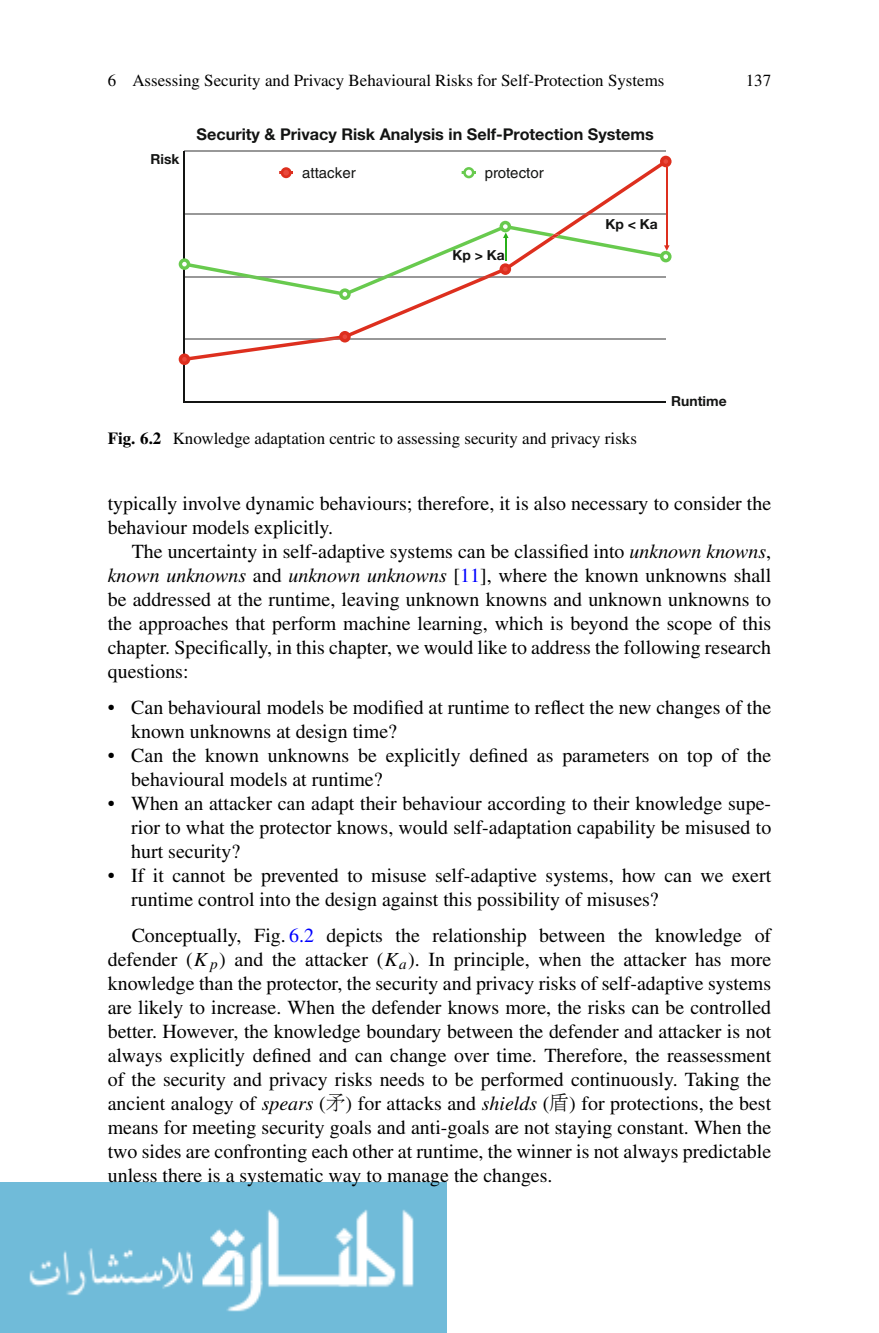
<style>
.page{position:relative;width:879px;height:1333px;background:#fff}
.page>*{position:absolute;margin:0;border:0;box-sizing:border-box;transform-origin:0 0}
.t1{font:20px/24px "Jjyqrl Qsmhgr Times";color:#000}
.t2{font:17px "Jjyqrl Qsmhgr Times";color:#000}
.t3{font:700 16.2px "Xwssqr Dwmxqt Helvetica Neue";color:#131413}
.t4{font:15px "Ltfphg Gyfvwy Helvetica";color:#131413}
.t5{font:700 13.8px "Xwssqr Dwmxqt Helvetica Neue";color:#131413}
.s1{font-family:"Yrtfjr Tmrtjf Times";font-weight:700}
.s2{font-family:"Pgkxtw Vrvxmt Times";font-style:italic}
.s3{color:#00f}
.s4{font-family:"Lfdbgm Lflprb MTMI"}
.s5{font-family:"Mpckvw Mktgvmgbsnu 77"}
.s6{font-family:"Fvtknt Xwywdqgbsnu 76"}
</style>
<div class="page">
<img style="left:0;top:1182px;width:446px;height:150px">
<hr style="left:184px;top:151px;width:482px;height:1px;background:#989898">
<hr style="left:184px;top:151px;width:1px;height:251px;background:#131413">
<hr style="left:184px;top:401px;width:482px;height:1px;background:#131413">
<svg style="left:179px;top:258px;width:6px;height:12px"></svg>
<img style="left:185px;top:163px;width:482px;height:198px">
<img style="left:313px;top:338px;width:26px;height:1px">
<svg style="left:550px;top:234px;width:9px;height:4px"></svg>
<svg style="left:179px;top:353px;width:11px;height:12px"></svg>
<svg style="left:339px;top:331px;width:12px;height:11px"></svg>
<svg style="left:660px;top:156px;width:11px;height:11px"></svg>
<hr style="left:279px;top:171px;width:14px;height:3px;background:#dd2f1e">
<svg style="left:281px;top:167px;width:10px;height:11px"></svg>
<hr style="left:461px;top:171px;width:15px;height:3px;background:#68ca4e">
<svg style="left:463px;top:167px;width:11px;height:11px"></svg>
<svg style="left:499px;top:221px;width:12px;height:54px"></svg>
<hr style="left:666px;top:167px;width:1px;height:79px;background:#dd2f1e">
<svg style="left:660px;top:245px;width:11px;height:17px"></svg>
<p class="t2" style="left:108px;top:74px;width:558px">6 Assessing Security and Privacy Behavioural Risks for Self-Protection Systems</p>
<p class="t2" style="left:746px;top:74px;width:27px">137</p>
<p class="t5" style="left:150px;top:154px;width:30px">Risk</p>
<p class="t3" style="left:197px;top:128px;width:459px">Security &amp; Privacy Risk Analysis in Self-Protection Systems</p>
<p class="t4" style="left:302px;top:167px;width:55px">attacker</p>
<p class="t4" style="left:485px;top:167px;width:60px">protector</p>
<p class="t5" style="left:452px;top:250px;width:54px">Kp &gt; Ka</p>
<p class="t5" style="left:605px;top:219px;width:54px">Kp &lt; Ka</p>
<p class="t2" style="left:108px;top:432px;width:531px"><span class="s1">Fig. 6.2</span> Knowledge adaptation centric to assessing security and privacy risks</p>
<p class="t5" style="left:671px;top:396px;width:57px">Runtime</p>
<p class="t1" style="left:108px;top:493px;width:665px">typically involve dynamic behaviours; therefore, it is also necessary to consider the behaviour models explicitly.</p>
<p class="t1" style="left:108px;top:541px;width:665px;text-align:justify;text-indent:24px">The uncertainty in self-adaptive systems can be classified into <span class="s2">unknown knowns</span>, <span class="s2">known unknowns</span> and <span class="s2">unknown unknowns</span> [<span class="s3">11</span>], where the known unknowns shall be addressed at the runtime, leaving unknown knowns and unknown unknowns to the approaches that perform machine learning, which is beyond the scope of this chapter. Specifically, in this chapter, we would like to address the following research questions:</p>
<p class="t1" style="left:131px;top:697px;width:641px;text-indent:-23px">• Can behavioural models be modified at runtime to reflect the new changes of the known unknowns at design time?</p>
<p class="t1" style="left:131px;top:745px;width:641px;text-indent:-23px">• Can the known unknowns be explicitly defined as parameters on top of the behavioural models at runtime?</p>
<p class="t1" style="left:131px;top:793px;width:641px;text-align:justify;text-indent:-23px">• When an attacker can adapt their behaviour according to their knowledge supe&shy;rior to what the protector knows, would self-adaptation capability be misused to hurt security?</p>
<p class="t1" style="left:131px;top:865px;width:641px;text-indent:-23px">• If it cannot be prevented to misuse self-adaptive systems, how can we exert runtime control into the design against this possibility of misuses?</p>
<p class="t1" style="left:108px;top:925px;width:665px;text-align:justify;text-indent:24px">Conceptually, Fig. <span class="s3">6.2</span> depicts the relationship between the knowledge of defender (<span class="s4">K</span><sub>p</sub>) and the attacker (<span class="s4">K</span><sub>a</sub>). In principle, when the attacker has more knowledge than the protector, the security and privacy risks of self-adaptive systems are likely to increase. When the defender knows more, the risks can be controlled better. However, the knowledge boundary between the defender and attacker is not always explicitly defined and can change over time. Therefore, the reassessment of the security and privacy risks needs to be performed continuously. Taking the ancient analogy of <span class="s2">spears</span> (<span class="s5">矛</span>) for attacks and <span class="s2">shields</span> (<span class="s6">盾</span>) for protections, the best means for meeting security goals and anti-goals are not staying constant. When the two sides are confronting each other at runtime, the winner is not always predictable unless there is a systematic way to manage the changes.</p>
</div>
